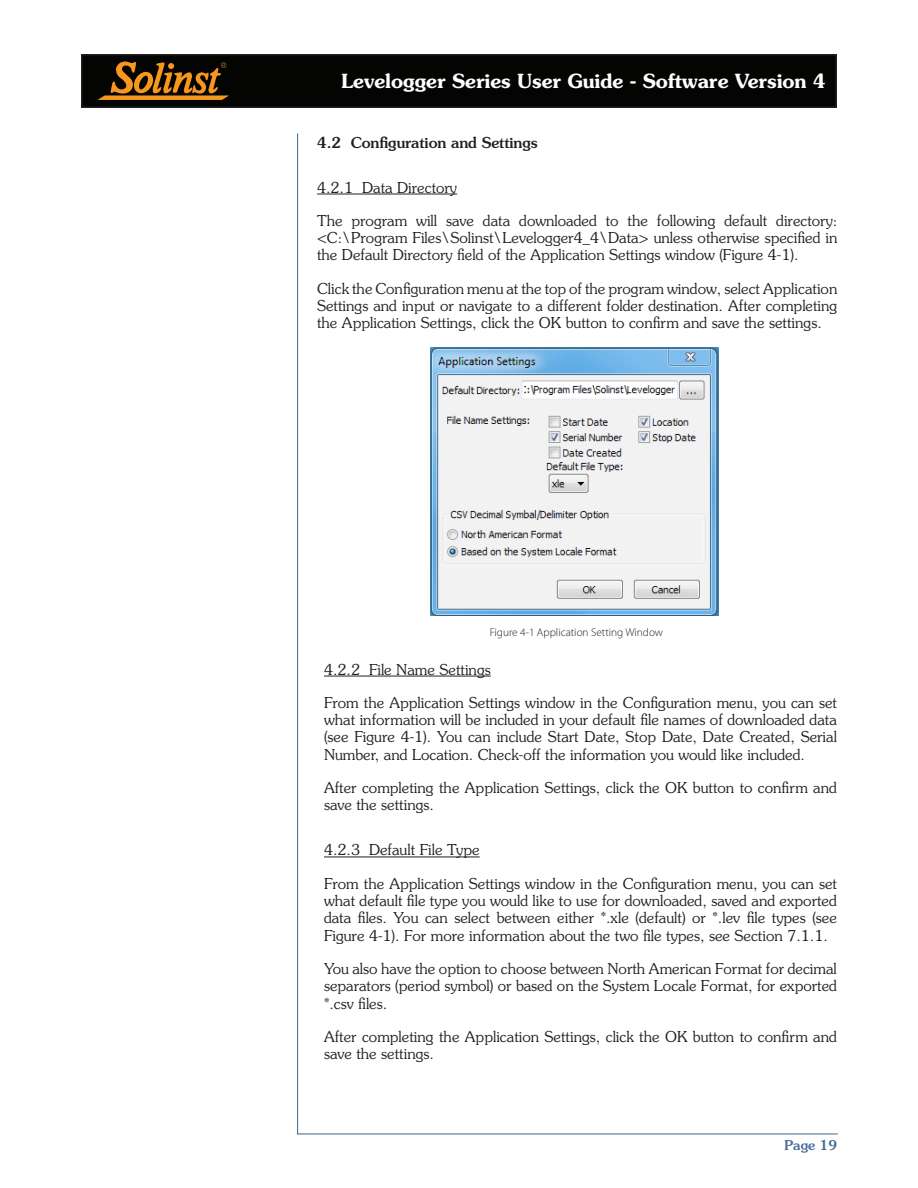
<style>
.page{position:relative;width:918px;height:1188px;background:#fff}
.page>*{position:absolute;margin:0;border:0;box-sizing:border-box;transform-origin:0 0}
.t1{font:600 19.5px "Souvenir Std";letter-spacing:-.005em;color:#fff}
.BODY_Text{font:300 15px/17.2px "Souvenir Std";color:#231f20;text-align:justify}
.BODY_Title_1_1_1{font:300 15px "Souvenir Std";color:#231f20}
.BODY_Title_1_1{font:500 15px "Souvenir Std";color:#231f20}
.t2{font:500 13.5px "Souvenir Std";color:#456b96}
.t3{font:300 11.25px "Myriad Pro";color:#231f20}
</style>
<div class="page">
<div style="left:82px;top:55px;width:754px;height:52px;background:#040503"></div>
<div style="left:81px;top:54px;width:756px;height:54px;border:2px solid #231f20"></div>
<svg style="left:98px;top:62px;width:131px;height:38px"></svg>
<hr style="left:298px;top:1133px;width:540px;height:1px;background:#456b96">
<hr style="left:297px;top:134px;width:1px;height:1001px;background:#456b96">
<hr style="left:317px;top:194px;width:140px;height:1px;background:#231f20">
<img style="left:431px;top:348px;width:287px;height:267px">
<hr style="left:324px;top:676px;width:167px;height:1px;background:#231f20">
<hr style="left:324px;top:857px;width:156px;height:1px;background:#231f20">
<h1 class="t1" style="left:342px;top:69px;width:486px">Levelogger Series User Guide - Software Version 4</h1>
<p class="BODY_Title_1_1" style="left:317px;top:133px;width:222px">4.2 Configuration and Settings</p>
<p class="BODY_Title_1_1_1" style="left:317px;top:178px;width:142px">4.2.1 Data Directory</p>
<p class="BODY_Text" style="left:317px;top:212px;width:522px">The program will save data downloaded to the following default directory: &lt;C:\Program Files\Solinst\Levelogger4_4\Data&gt; unless otherwise specified in the Default Directory field of the Application Settings window (Figure 4-1).</p>
<p class="BODY_Text" style="left:317px;top:280px;width:522px">Click the Configuration menu at the top of the program window, select Application Settings and input or navigate to a different folder destination. After completing the Application Settings, click the OK button to confirm and save the settings.</p>
<p class="t3" style="left:490px;top:626px;width:175px">Figure 4-1 Application Setting Window</p>
<p class="BODY_Title_1_1_1" style="left:324px;top:660px;width:168px">4.2.2 File Name Settings</p>
<p class="BODY_Text" style="left:324px;top:694px;width:515px">From the Application Settings window in the Configuration menu, you can set what information will be included in your default file names of downloaded data (see Figure 4-1). You can include Start Date, Stop Date, Date Created, Serial Number, and Location. Check-off the information you would like included.</p>
<p class="BODY_Text" style="left:324px;top:779px;width:514px">After completing the Application Settings, click the OK button to confirm and save the settings.</p>
<p class="BODY_Title_1_1_1" style="left:324px;top:841px;width:157px">4.2.3 Default File Type</p>
<p class="BODY_Text" style="left:324px;top:875px;width:514px">From the Application Settings window in the Configuration menu, you can set what default file type you would like to use for downloaded, saved and exported data files. You can select between either *.xle (default) or *.lev file types (see Figure 4-1). For more information about the two file types, see Section 7.1.1.</p>
<p class="BODY_Text" style="left:324px;top:960px;width:515px">You also have the option to choose between North American Format for decimal separators (period symbol) or based on the System Locale Format, for exported *.csv files.</p>
<p class="BODY_Text" style="left:324px;top:1028px;width:514px">After completing the Application Settings, click the OK button to confirm and save the settings.</p>
<p class="t2" style="left:784px;top:1137px;width:54px">Page 19</p>
</div>
